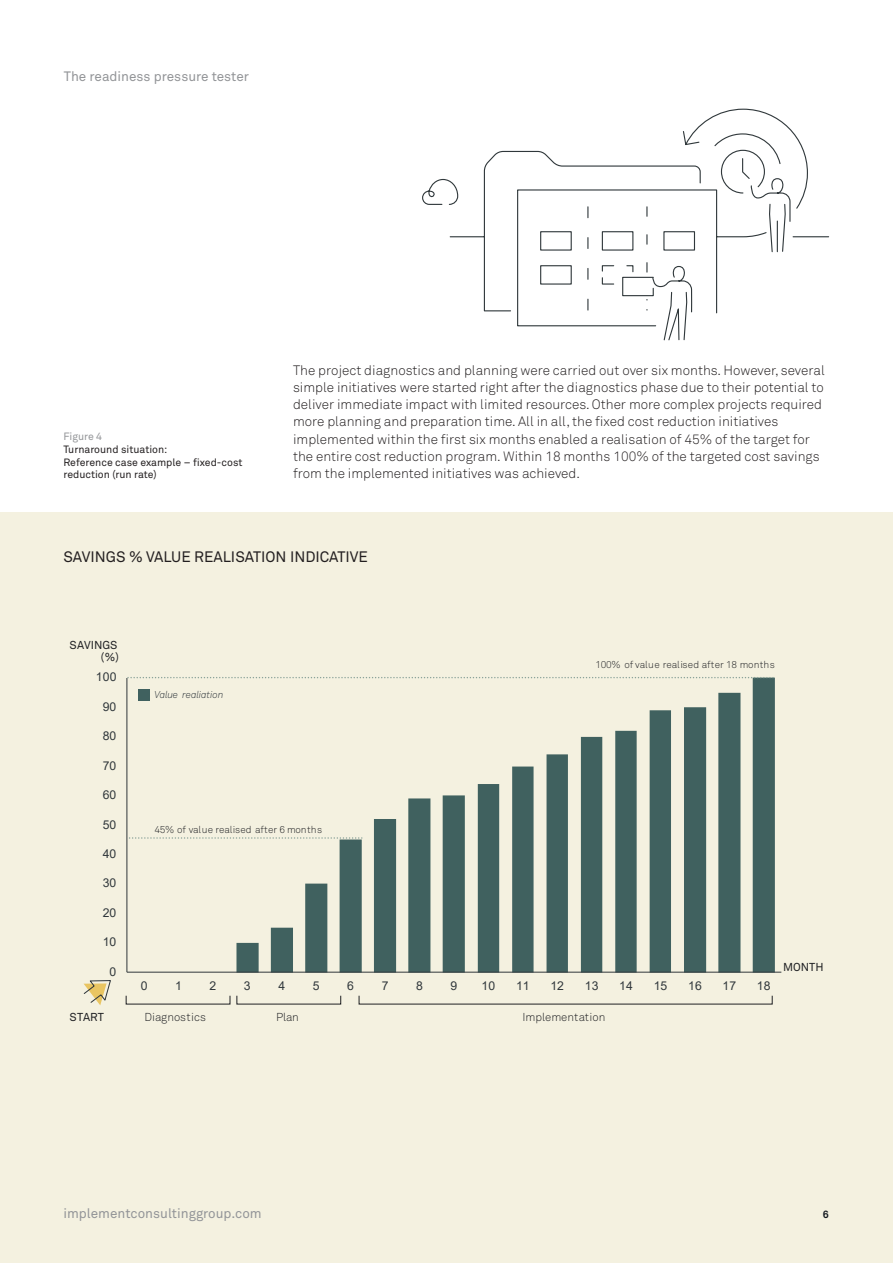
<style>
.page{position:relative;width:893px;height:1263px;background:#fff}
.page>*{position:absolute;margin:0;border:0;box-sizing:border-box;transform-origin:0 0}
.t1{font:15px "Akkurat Pro";color:#231f20}
.t2{font:13.5px/17.2px "Akkurat Light Pro";color:#231f20}
.t3{font:13.5px "Akkurat Pro";color:#939598}
.t4{font:12.15px "Arial";letter-spacing:.005em;color:#30373b}
.t5{font:11.4px "Akkurat Light Pro";color:#1f2023}
.t6{font:11.4px/12.1px "Akkurat Pro";letter-spacing:-.005em;color:#1f2023;text-align:right}
.t7{font:10.5px/12.8px "Akkurat Pro";color:#231f20}
.t8{font:10.5px "Akkurat Pro";color:#939598}
.t9{font:700 10.5px "Akkurat Pro";color:#11171e}
.t10{font:9.9px "Akkurat Light Pro";color:#1f2023}
.t11{font:italic 9.9px "Akkurat Light Pro";letter-spacing:-.02em;color:#2f363b}
</style>
<div class="page">
<div style="left:0;top:512px;width:893px;height:751px;background:#f4f1e0"></div>
<svg style="left:236px;top:678px;width:539px;height:294px"></svg>
<hr style="left:127px;top:678px;width:1px;height:294px;background:#30373b">
<hr style="left:127px;top:972px;width:654px;height:1px;background:#30373b">
<svg style="left:130px;top:837px;width:233px;height:2px"></svg>
<svg style="left:128px;top:677px;width:647px;height:1px"></svg>
<div style="left:139px;top:690px;width:11px;height:11px;background:#40615f"></div>
<svg style="left:83px;top:968px;width:258px;height:37px"></svg>
<svg style="left:683px;top:108px;width:147px;height:130px"></svg>
<svg style="left:422px;top:133px;width:369px;height:208px"></svg>
<p class="t3" style="left:64px;top:68px;width:187px">The readiness pressure tester</p>
<p class="t8" style="left:63px;top:430px;width:40px">Figure 4</p>
<p class="t7" style="left:63px;top:443px;width:181px">Turnaround situation:<br>Reference case example – fixed-cost reduction (run rate)</p>
<p class="t2" style="left:293px;top:361px;width:533px">The project diagnostics and planning were carried out over six months. However, several simple initiatives were started right after the diagnostics phase due to their potential to deliver immediate impact with limited resources. Other more complex projects required more planning and preparation time. All in all, the fixed cost reduction initiatives implemented within the first six months enabled a realisation of 45% of the target for the entire cost reduction program. Within 18 months 100% of the targeted cost savings from the implemented initiatives was achieved.</p>
<p class="t1" style="left:63px;top:548px;width:306px">SAVINGS % VALUE REALISATION INDICATIVE</p>
<p class="t6" style="left:70px;top:639px;width:51px">SAVINGS (%)</p>
<p class="t4" style="left:96px;top:669px;width:22px">100</p>
<p class="t4" style="left:103px;top:698px;width:15px">90</p>
<p class="t4" style="left:103px;top:728px;width:15px">80</p>
<p class="t4" style="left:103px;top:757px;width:15px">70</p>
<p class="t4" style="left:103px;top:786px;width:15px">60</p>
<p class="t4" style="left:103px;top:816px;width:15px">50</p>
<p class="t4" style="left:103px;top:845px;width:15px">40</p>
<p class="t4" style="left:103px;top:875px;width:15px">30</p>
<p class="t4" style="left:103px;top:904px;width:15px">20</p>
<p class="t4" style="left:103px;top:933px;width:15px">10</p>
<p class="t4" style="left:110px;top:963px;width:8px">0</p>
<p class="t11" style="left:155px;top:689px;width:71px">Value realiation</p>
<p class="t10" style="left:154px;top:824px;width:169px">45% of value realised after 6 months</p>
<p class="t10" style="left:596px;top:659px;width:181px">100% of value realised after 18 months</p>
<p class="t4" style="left:141px;top:977px;width:8px">0</p>
<p class="t4" style="left:175px;top:977px;width:8px">1</p>
<p class="t4" style="left:210px;top:977px;width:8px">2</p>
<p class="t4" style="left:244px;top:977px;width:8px">3</p>
<p class="t4" style="left:278px;top:977px;width:8px">4</p>
<p class="t4" style="left:313px;top:977px;width:8px">5</p>
<p class="t4" style="left:347px;top:977px;width:8px">6</p>
<p class="t4" style="left:382px;top:977px;width:8px">7</p>
<p class="t4" style="left:416px;top:977px;width:8px">8</p>
<p class="t4" style="left:451px;top:977px;width:8px">9</p>
<p class="t4" style="left:482px;top:977px;width:15px">10</p>
<p class="t4" style="left:516px;top:977px;width:15px">11</p>
<p class="t4" style="left:550px;top:977px;width:15px">12</p>
<p class="t4" style="left:585px;top:977px;width:15px">13</p>
<p class="t4" style="left:619px;top:977px;width:15px">14</p>
<p class="t4" style="left:654px;top:977px;width:15px">15</p>
<p class="t4" style="left:688px;top:977px;width:15px">16</p>
<p class="t4" style="left:723px;top:977px;width:15px">17</p>
<p class="t4" style="left:757px;top:977px;width:15px">18</p>
<p class="t6" style="left:70px;top:1011px;width:36px">START</p>
<p class="t5" style="left:144px;top:1010px;width:63px">Diagnostics</p>
<p class="t5" style="left:276px;top:1010px;width:24px">Plan</p>
<p class="t5" style="left:522px;top:1010px;width:85px">Implementation</p>
<p class="t6" style="left:783px;top:961px;width:42px">MONTH</p>
<p class="t3" style="left:63px;top:1205px;width:200px">implementconsultinggroup.com</p>
<p class="t9" style="left:823px;top:1207px;width:7px">6</p>
</div>
